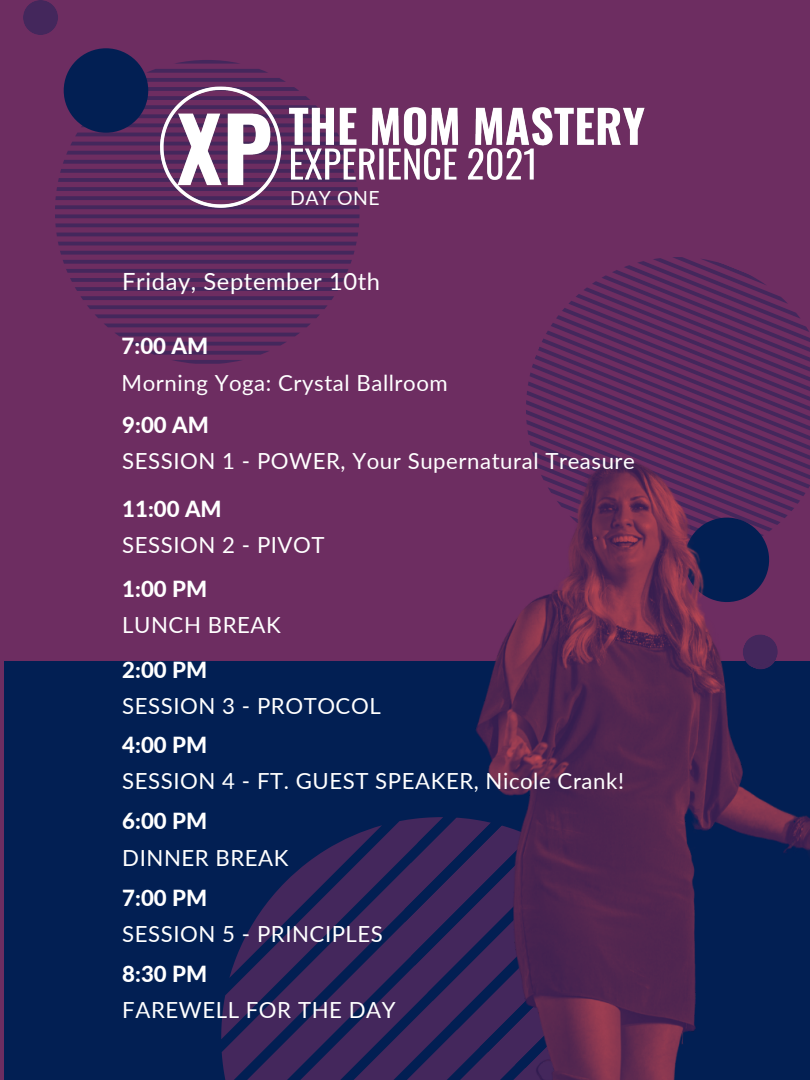
<style>
.page{position:relative;width:810px;height:1080px;background:#6d2d61}
.page>*{position:absolute;margin:0;border:0;box-sizing:border-box;transform-origin:0 0}
.t1{font:23.69px "Lato";letter-spacing:.025em;color:#fff}
.t2{font:22.19px "Lato";letter-spacing:.025em;color:#fff}
.t3{font:800 22.19px "Lato";color:#fff}
.t4{font:19.44px "Lato";letter-spacing:.025em;color:#fff}
</style>
<div class="page">
<div style="left:4px;top:662px;width:806px;height:418px;background:#021f53"></div>
<svg style="left:222px;top:826px;width:158px;height:254px"></svg>
<svg style="left:244px;top:840px;width:136px;height:240px;fill:#44275c"></svg>
<svg style="left:58px;top:242px;width:97px;height:3px"></svg>
<svg style="left:56px;top:233px;width:99px;height:3px"></svg>
<svg style="left:115px;top:333px;width:184px;height:3px"></svg>
<svg style="left:104px;top:324px;width:206px;height:3px"></svg>
<svg style="left:60px;top:251px;width:283px;height:67px"></svg>
<svg style="left:128px;top:342px;width:158px;height:22px"></svg>
<svg style="left:81px;top:63px;width:74px;height:64px"></svg>
<svg style="left:71px;top:142px;width:84px;height:3px"></svg>
<svg style="left:55px;top:151px;width:100px;height:76px"></svg>
<svg style="left:75px;top:133px;width:80px;height:3px"></svg>
<div style="left:64px;top:48px;width:84px;height:85px;background:#021f53;border-radius:50%"></div>
<svg style="left:34px;top:0;width:14px;height:2px"></svg>
<svg style="left:526px;top:257px;width:284px;height:172px"></svg>
<img style="left:155px;top:60px;width:500px;height:221px">
<img style="left:380px;top:429px;width:430px;height:651px">
<p class="t4" style="left:290px;top:185px;width:91px">DAY ONE</p>
<p class="t1" style="left:122px;top:266px;width:259px">Friday, September 10th</p>
<p class="t3" style="left:122px;top:332px;width:88px">7:00 AM</p>
<p class="t2" style="left:122px;top:369px;width:328px">Morning Yoga: Crystal Ballroom</p>
<p class="t3" style="left:122px;top:411px;width:88px">9:00 AM</p>
<p class="t2" style="left:122px;top:448px;width:514px">SESSION 1 - POWER, Your Supernatural Treasure</p>
<p class="t3" style="left:122px;top:495px;width:101px">11:00 AM</p>
<p class="t2" style="left:122px;top:531px;width:204px">SESSION 2 - PIVOT</p>
<p class="t3" style="left:122px;top:575px;width:86px">1:00 PM</p>
<p class="t2" style="left:122px;top:611px;width:160px">LUNCH BREAK</p>
<p class="t3" style="left:122px;top:656px;width:86px">2:00 PM</p>
<p class="t2" style="left:122px;top:693px;width:260px">SESSION 3 - PROTOCOL</p>
<p class="t3" style="left:122px;top:731px;width:86px">4:00 PM</p>
<p class="t2" style="left:122px;top:768px;width:503px">SESSION 4 - FT. GUEST SPEAKER, Nicole Crank!</p>
<p class="t3" style="left:122px;top:807px;width:86px">6:00 PM</p>
<p class="t2" style="left:122px;top:844px;width:168px">DINNER BREAK</p>
<p class="t3" style="left:122px;top:884px;width:86px">7:00 PM</p>
<p class="t2" style="left:122px;top:920px;width:262px">SESSION 5 - PRINCIPLES</p>
<p class="t3" style="left:122px;top:960px;width:86px">8:30 PM</p>
<p class="t2" style="left:122px;top:997px;width:275px">FAREWELL FOR THE DAY</p>
</div>
